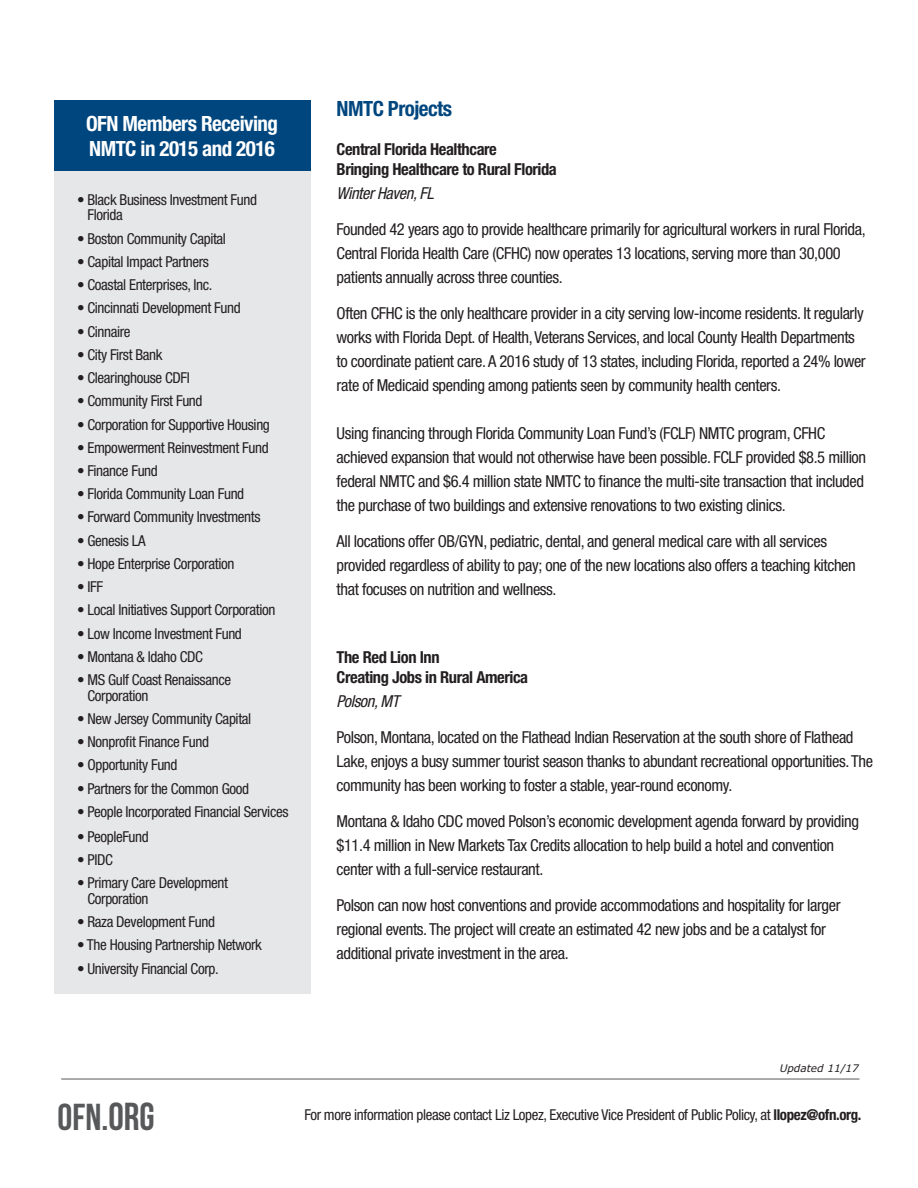
<style>
.page{position:relative;width:918px;height:1188px;background:#fff}
.page>*{position:absolute;margin:0;border:0;box-sizing:border-box;transform-origin:0 0}
.t1{font:37.5px "Bebas Neue";color:#57585a}
.t2{font:700 condensed 21px/25.2px "Helvetica Neue LT Std";letter-spacing:-.025em;color:#fff}
.t3{font:700 condensed 21px "Helvetica Neue LT Std";letter-spacing:-.025em;color:#00467e}
.t4{font:condensed 16.5px/24px "Helvetica Neue LT Std";letter-spacing:-.025em;color:#231f20}
.t5{font:700 condensed 16.5px "Helvetica Neue LT Std";letter-spacing:-.025em;color:#231f20}
.t6{font:italic condensed 16.5px "Helvetica Neue LT Std";letter-spacing:-.025em;color:#231f20}
.t7{font:condensed 15px/15.8px "Helvetica Neue LT Std";letter-spacing:-.025em;color:#231f20}
.t8{font:italic 10.5px "Verdana Pro";color:#231f20}
.s1{font-size:39px}
.s2{font-weight:700}
</style>
<div class="page">
<hr style="left:61px;top:1079px;width:799px;height:1px;background:#57585a">
<div style="left:54px;top:136px;width:256px;height:858px;background:#e6e7e9"></div>
<div style="left:54px;top:101px;width:256px;height:70px;background:#00467e"></div>
<p class="t2" style="left:86px;top:110px;width:194px">OFN Members Receiving<br>NMTC in 2015 and 2016</p>
<p class="t7" style="left:88px;top:191px;width:171px;text-indent:-10px">• Black Business Investment Fund<br>Florida</p>
<p class="t7" style="left:77px;top:230px;width:150px">• Boston Community Capital</p>
<p class="t7" style="left:77px;top:254px;width:133px">• Capital Impact Partners</p>
<p class="t7" style="left:77px;top:277px;width:137px">• Coastal Enterprises, Inc.</p>
<p class="t7" style="left:77px;top:300px;width:165px">• Cincinnati Development Fund</p>
<p class="t7" style="left:77px;top:323px;width:55px">• Cinnaire</p>
<p class="t7" style="left:77px;top:347px;width:87px">• City First Bank</p>
<p class="t7" style="left:77px;top:370px;width:114px">• Clearinghouse CDFI</p>
<p class="t7" style="left:77px;top:393px;width:127px">• Community First Fund</p>
<p class="t7" style="left:77px;top:416px;width:194px">• Corporation for Supportive Housing</p>
<p class="t7" style="left:77px;top:439px;width:193px">• Empowerment Reinvestment Fund</p>
<p class="t7" style="left:77px;top:463px;width:82px">• Finance Fund</p>
<p class="t7" style="left:77px;top:486px;width:169px">• Florida Community Loan Fund</p>
<p class="t7" style="left:77px;top:509px;width:185px">• Forward Community Investments</p>
<p class="t7" style="left:77px;top:532px;width:70px">• Genesis LA</p>
<p class="t7" style="left:77px;top:556px;width:159px">• Hope Enterprise Corporation</p>
<p class="t7" style="left:77px;top:579px;width:28px">• IFF</p>
<p class="t7" style="left:77px;top:602px;width:200px">• Local Initiatives Support Corporation</p>
<p class="t7" style="left:77px;top:625px;width:166px">• Low Income Investment Fund</p>
<p class="t7" style="left:77px;top:649px;width:127px">• Montana &amp; Idaho CDC</p>
<p class="t7" style="left:88px;top:672px;width:145px;text-indent:-10px">• MS Gulf Coast Renaissance<br>Corporation</p>
<p class="t7" style="left:77px;top:711px;width:176px">• New Jersey Community Capital</p>
<p class="t7" style="left:77px;top:734px;width:134px">• Nonprofit Finance Fund</p>
<p class="t7" style="left:77px;top:757px;width:102px">• Opportunity Fund</p>
<p class="t7" style="left:77px;top:780px;width:174px">• Partners for the Common Good</p>
<p class="t7" style="left:77px;top:804px;width:213px">• People Incorporated Financial Services</p>
<p class="t7" style="left:77px;top:828px;width:73px">• PeopleFund</p>
<p class="t7" style="left:77px;top:852px;width:37px">• PIDC</p>
<p class="t7" style="left:88px;top:875px;width:142px;text-indent:-10px">• Primary Care Development<br>Corporation</p>
<p class="t7" style="left:77px;top:914px;width:139px">• Raza Development Fund</p>
<p class="t7" style="left:77px;top:937px;width:186px">• The Housing Partnership Network</p>
<p class="t7" style="left:77px;top:960px;width:143px">• University Financial Corp.</p>
<p class="t3" style="left:337px;top:96px;width:117px">NMTC Projects</p>
<p class="t5" style="left:337px;top:140px;width:162px">Central Florida Healthcare</p>
<p class="t5" style="left:337px;top:159px;width:222px">Bringing Healthcare to Rural Florida</p>
<p class="t6" style="left:337px;top:184px;width:99px">Winter Haven, FL</p>
<p class="t4" style="left:337px;top:217px;width:531px">Founded 42 years ago to provide healthcare primarily for agricultural workers in rural Florida,<br>Central Florida Health Care (CFHC) now operates 13 locations, serving more than 30,000 patients annually across three counties.</p>
<p class="t4" style="left:337px;top:301px;width:531px">Often CFHC is the only healthcare provider in a city serving low-income residents. It regularly works with Florida Dept. of Health, Veterans Services, and local County Health Departments to coordinate patient care. A 2016 study of 13 states, including Florida, reported a 24% lower rate of Medicaid spending among patients seen by community health centers.</p>
<p class="t4" style="left:337px;top:421px;width:531px">Using financing through Florida Community Loan Fund’s (FCLF) NMTC program, CFHC achieved expansion that would not otherwise have been possible. FCLF provided $8.5 million federal NMTC and $6.4 million state NMTC to finance the multi-site transaction that included the purchase of two buildings and extensive renovations to two existing clinics.</p>
<p class="t4" style="left:337px;top:529px;width:521px">All locations offer OB/GYN, pediatric, dental, and general medical care with all services provided regardless of ability to pay; one of the new locations also offers a teaching kitchen that focuses on nutrition and wellness.</p>
<p class="t5" style="left:337px;top:647px;width:105px">The Red Lion Inn</p>
<p class="t5" style="left:337px;top:667px;width:193px">Creating Jobs in Rural America</p>
<p class="t6" style="left:337px;top:691px;width:64px">Polson, MT</p>
<p class="t4" style="left:337px;top:725px;width:538px">Polson, Montana, located on the Flathead Indian Reservation at the south shore of Flathead<br>Lake, enjoys a busy summer tourist season thanks to abundant recreational opportunities. The community has been working to foster a stable, year-round economy.</p>
<p class="t4" style="left:337px;top:809px;width:524px">Montana &amp; Idaho CDC moved Polson’s economic development agenda forward by providing $11.4 million in New Markets Tax Credits allocation to help build a hotel and convention center with a full-service restaurant.</p>
<p class="t4" style="left:337px;top:893px;width:505px">Polson can now host conventions and provide accommodations and hospitality for larger regional events. The project will create an estimated 42 new jobs and be a catalyst for additional private investment in the area.</p>
<p class="t8" style="left:780px;top:1062px;width:81px">Updated 11/17</p>
<p class="t1" style="left:58px;top:1096px;width:99px">OFN.<span class="s1">ORG</span></p>
<p class="t7" style="left:304px;top:1107px;width:559px">For more information please contact Liz Lopez, Executive Vice President of Public Policy, at <span class="s2">llopez@ofn.org.</span></p>
</div>
